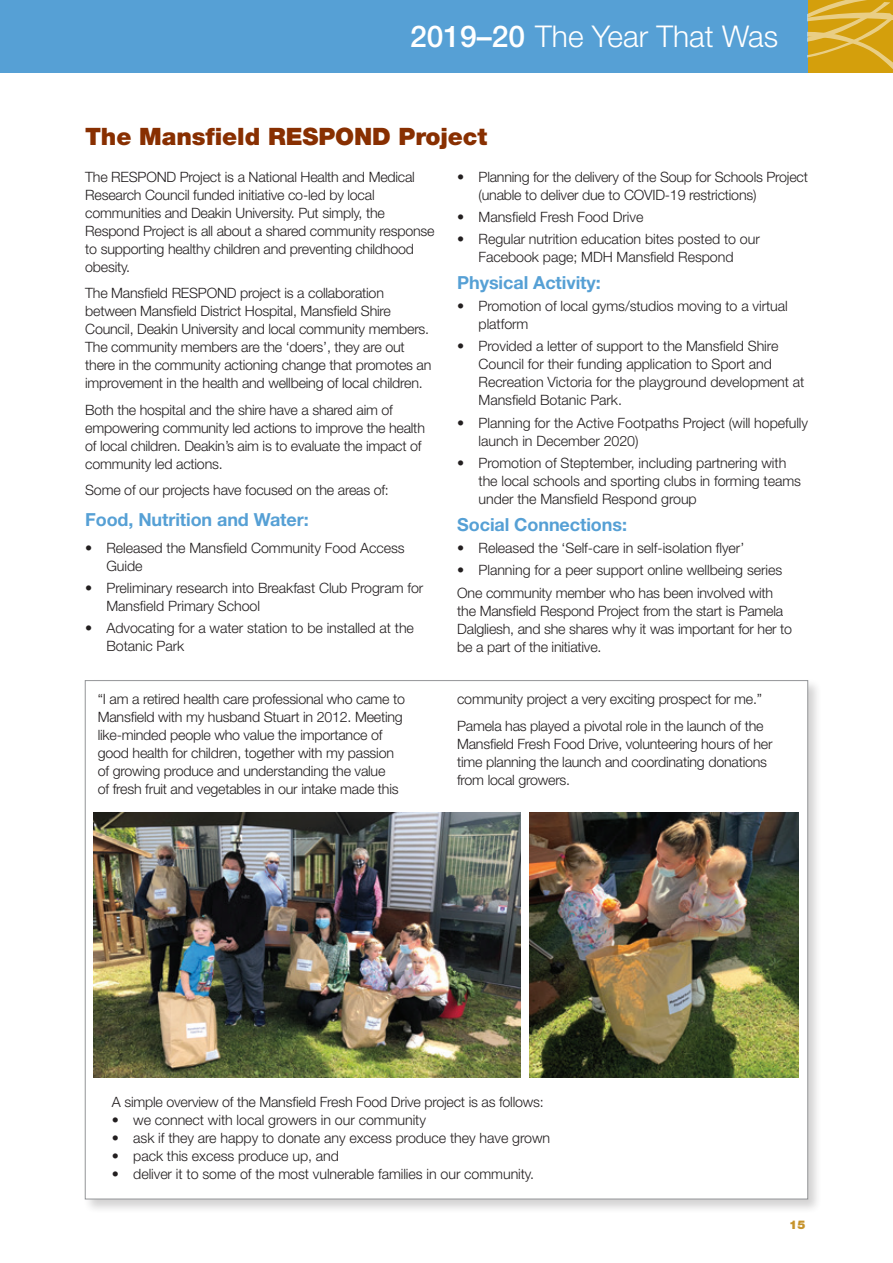
<style>
.page{position:relative;width:893px;height:1263px;background:#fff}
.page>*{position:absolute;margin:0;border:0;box-sizing:border-box;transform-origin:0 0}
.t1{font:300 30px "Helvetica Neue LT Std";color:#fff}
.t2{font:900 24px "Helvetica Neue LT Std";letter-spacing:-.005em;color:#882f01}
.t3{font:700 18px "Helvetica Neue LT Std";letter-spacing:-.005em;color:#56a0d5}
.t4{font:300 14.25px/18px "Helvetica Neue LT Std";letter-spacing:-.015em;color:#231f20}
.t5{font:900 12px "Helvetica Neue LT Std";color:#c6932b}
.s1{font-weight:500}
</style>
<div class="page">
<div style="left:0;top:0;width:893px;height:72px;background:#56a0d5"></div>
<svg style="left:808px;top:0;width:85px;height:73px;background:#d9aa29"></svg>
<div style="left:83px;top:678px;width:739px;height:536px;background:#231f20;opacity:.2"></div>
<div style="left:85px;top:680px;width:723px;height:519px;background:#fff;border:1px solid #939598"></div>
<img style="left:94px;top:812px;width:426px;height:265px">
<img style="left:529px;top:812px;width:269px;height:265px">
<h1 class="t1" style="left:410px;top:18px;width:369px"><span class="s1">2019–20</span> The Year That Was</h1>
<h2 class="t2" style="left:85px;top:122px;width:404px">The Mansfield RESPOND Project</h2>
<p class="t4" style="left:85px;top:167px;width:351px">The RESPOND Project is a National Health and Medical Research Council funded initiative co-led by local communities and Deakin University. Put simply, the Respond Project is all about a shared community response to supporting healthy children and preventing childhood obesity.</p>
<p class="t4" style="left:85px;top:284px;width:348px">The Mansfield RESPOND project is a collaboration between Mansfield District Hospital, Mansfield Shire Council, Deakin University and local community members.<br>The community members are the ‘doers’, they are out there in the community actioning change that promotes an improvement in the health and wellbeing of local children.</p>
<p class="t4" style="left:85px;top:400px;width:341px">Both the hospital and the shire have a shared aim of empowering community led actions to improve the health of local children. Deakin’s aim is to evaluate the impact of community led actions.</p>
<p class="t4" style="left:85px;top:481px;width:305px">Some of our projects have focused on the areas of:</p>
<p class="t3" style="left:85px;top:509px;width:225px">Food, Nutrition and Water:</p>
<p class="t4" style="left:106px;top:538px;width:300px;text-indent:-21px">• Released the Mansfield Community Food Access<br>Guide</p>
<p class="t4" style="left:106px;top:579px;width:318px;text-indent:-21px">• Preliminary research into Breakfast Club Program for<br>Mansfield Primary School</p>
<p class="t4" style="left:106px;top:619px;width:309px;text-indent:-21px">• Advocating for a water station to be installed at the<br>Botanic Park</p>
<p class="t4" style="left:479px;top:167px;width:331px;text-indent:-21px">• Planning for the delivery of the Soup for Schools Project (unable to deliver due to COVID-19 restrictions)</p>
<p class="t4" style="left:457px;top:208px;width:188px">• Mansfield Fresh Food Drive</p>
<p class="t4" style="left:457px;top:230px;width:304px;text-align:center">• Regular nutrition education bites posted to our<br>Facebook page; MDH Mansfield Respond</p>
<p class="t3" style="left:457px;top:271px;width:145px">Physical Activity:</p>
<p class="t4" style="left:479px;top:297px;width:311px;text-indent:-21px">• Promotion of local gyms/studios moving to a virtual platform</p>
<p class="t4" style="left:479px;top:337px;width:327px;text-indent:-21px">• Provided a letter of support to the Mansfield Shire Council for their funding application to Sport and Recreation Victoria for the playground development at Mansfield Botanic Park.</p>
<p class="t4" style="left:479px;top:413px;width:331px;text-indent:-21px">• Planning for the Active Footpaths Project (will hopefully launch in December 2020)</p>
<p class="t4" style="left:479px;top:454px;width:324px;text-indent:-21px">• Promotion of Steptember, including partnering with the local schools and sporting clubs in forming teams under the Mansfield Respond group</p>
<p class="t3" style="left:457px;top:513px;width:171px">Social Connections:</p>
<p class="t4" style="left:457px;top:539px;width:288px">• Released the ‘Self-care in self-isolation flyer’</p>
<p class="t4" style="left:457px;top:559px;width:326px;line-height:22.2px">• Planning for a peer support online wellbeing series<br>One community member who has been involved with</p>
<p class="t4" style="left:457px;top:601px;width:336px">the Mansfield Respond Project from the start is Pamela<br>Dalgliesh, and she shares why it was important for her to be a part of the initiative.</p>
<p class="t4" style="left:98px;top:690px;width:309px">“I am a retired health care professional who came to Mansfield with my husband Stuart in 2012. Meeting like-minded people who value the importance of good health for children, together with my passion of growing produce and understanding the value<br>of fresh fruit and vegetables in our intake made this</p>
<p class="t4" style="left:457px;top:686px;width:308px;line-height:26.5px">community project a very exciting prospect for me.”<br>Pamela has played a pivotal role in the launch of the</p>
<p class="t4" style="left:457px;top:734px;width:317px">Mansfield Fresh Food Drive, volunteering hours of her time planning the launch and coordinating donations from local growers.</p>
<p class="t4" style="left:112px;top:1093px;width:433px">A simple overview of the Mansfield Fresh Food Drive project is as follows:</p>
<p class="t4" style="left:112px;top:1111px;width:315px">• we connect with local growers in our community</p>
<p class="t4" style="left:112px;top:1129px;width:440px">• ask if they are happy to donate any excess produce they have grown</p>
<p class="t4" style="left:112px;top:1147px;width:229px">• pack this excess produce up, and</p>
<p class="t4" style="left:112px;top:1165px;width:424px">• deliver it to some of the most vulnerable families in our community.</p>
<p class="t5" style="left:789px;top:1217px;width:18px">15</p>
</div>
